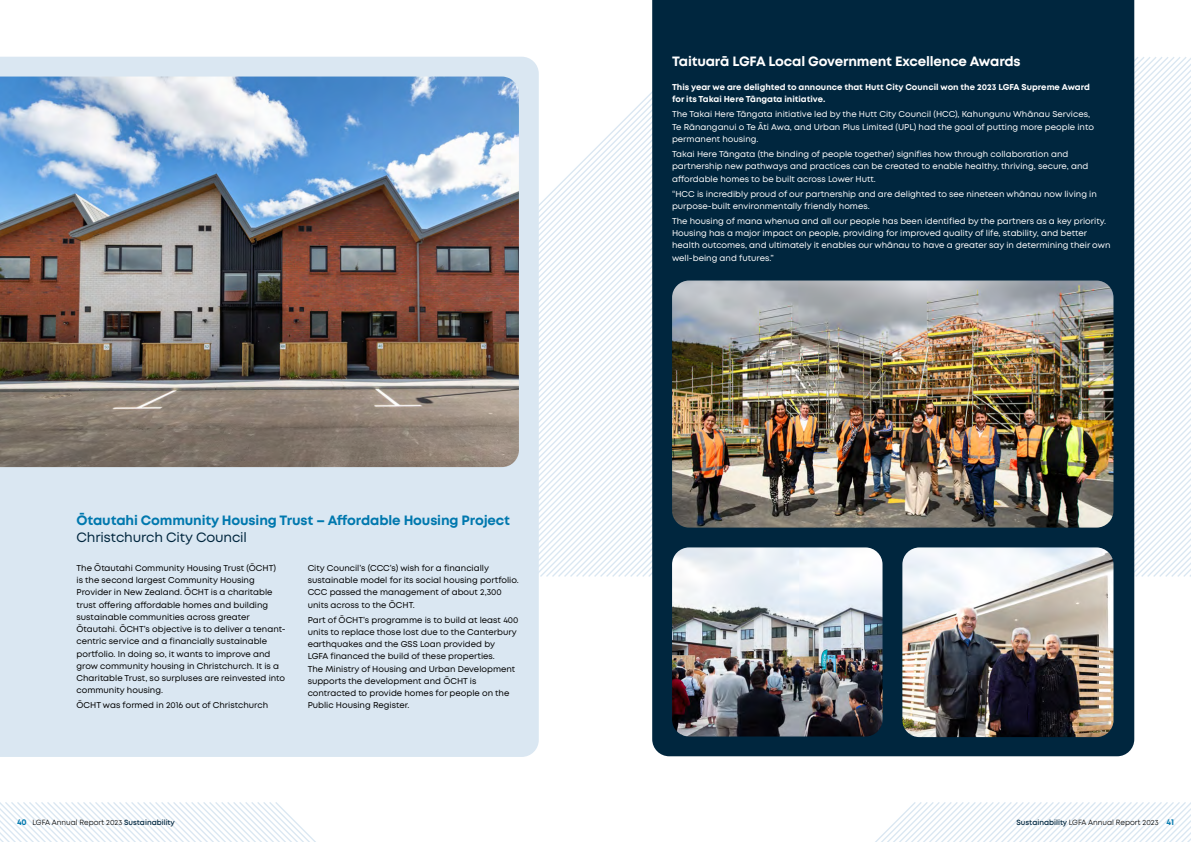
<style>
.page{position:relative;width:1191px;height:842px;background:#fff}
.page>*{position:absolute;margin:0;border:0;box-sizing:border-box;transform-origin:0 0}
.Sub-head_bigger{font:700 13.5px "Mont";letter-spacing:-.01em;color:#0078ae}
.Sub-head{font:700 13.5px "Mont";letter-spacing:-.01em;color:#fff}
.Sub-head_bigger-2{font:13.5px "Mont";letter-spacing:-.01em;color:#00263e}
.Body{font:8.5px/12.2px "Mont";color:#000}
.Body-2{font:8.5px/12.2px "Mont";color:#fff}
.Body-3{font:700 8.5px/12.2px "Mont";color:#fff}
.Body-4{font:700 8.5px "Mont";color:#0078ae}
.Body-5{font:7.5px "Mont";color:#000}
.s1{font-weight:600;color:#00263e}
</style>
<div class="page">
<svg style="left:875px;top:803px;width:316px;height:39px"></svg>
<svg style="left:0;top:803px;width:316px;height:39px"></svg>
<svg style="left:166px;top:56px;width:486px;height:521px"></svg>
<div style="left:652px;top:0;width:482px;height:756px;background:#00263e"></div>
<div style="left:0;top:57px;width:539px;height:700px;background:#dae7f2"></div>
<img style="left:672px;top:281px;width:441px;height:247px">
<img style="left:672px;top:547px;width:210px;height:189px">
<img style="left:902px;top:547px;width:211px;height:190px">
<img style="left:0;top:77px;width:519px;height:390px">
<p class="Sub-head_bigger" style="left:77px;top:511px;width:435px">Ōtautahi Community Housing Trust – Affordable Housing Project</p>
<p class="Sub-head_bigger-2" style="left:77px;top:529px;width:172px">Christchurch City Council</p>
<p class="Body" style="left:77px;top:562px;width:211px">The Ōtautahi Community Housing Trust (ŌCHT)<br>is the second largest Community Housing Provider in New Zealand. ŌCHT is a charitable trust offering affordable homes and building sustainable communities across greater Ōtautahi. ŌCHT’s objective is to deliver a tenant&shy;centric service and a financially sustainable portfolio. In doing so, it wants to improve and grow community housing in Christchurch. It is a Charitable Trust, so surpluses are reinvested into community housing.</p>
<p class="Body" style="left:77px;top:699px;width:193px">ŌCHT was formed in 2016 out of Christchurch</p>
<p class="Body" style="left:308px;top:562px;width:213px">City Council’s (CCC’s) wish for a financially sustainable model for its social housing portfolio.<br>CCC passed the management of about 2,300 units across to the ŌCHT.</p>
<p class="Body" style="left:308px;top:614px;width:212px">Part of ŌCHT’s programme is to build at least 400 units to replace those lost due to the Canterbury earthquakes and the GSS Loan provided by<br>LGFA financed the build of these properties.<br>The Ministry of Housing and Urban Development supports the development and ŌCHT is contracted to provide homes for people on the Public Housing Register.</p>
<p class="Sub-head" style="left:672px;top:53px;width:350px">Taituarā LGFA Local Government Excellence Awards</p>
<p class="Body-3" style="left:672px;top:81px;width:419px">This year we are delighted to announce that Hutt City Council won the 2023 LGFA Supreme Award for its Takai Here Tāngata initiative.</p>
<p class="Body-2" style="left:672px;top:108px;width:423px">The Takai Here Tāngata initiative led by the Hutt City Council (HCC), Kahungunu Whānau Services,<br>Te Rānanganui o Te Āti Awa, and Urban Plus Limited (UPL) had the goal of putting more people into permanent housing.</p>
<p class="Body-2" style="left:672px;top:148px;width:418px">Takai Here Tāngata (the binding of people together) signifies how through collaboration and partnership new pathways and practices can be created to enable healthy, thriving, secure, and affordable homes to be built across Lower Hutt.</p>
<p class="Body-2" style="left:672px;top:188px;width:426px">“HCC is incredibly proud of our partnership and are delighted to see nineteen whānau now living in purpose-built environmentally friendly homes.</p>
<p class="Body-2" style="left:672px;top:215px;width:440px">The housing of mana whenua and all our people has been identified by the partners as a key priority.<br>Housing has a major impact on people, providing for improved quality of life, stability, and better health outcomes, and ultimately it enables our whānau to have a greater say in determining their own well-being and futures.”</p>
<p class="Body-4" style="left:17px;top:816px;width:11px">40</p>
<p class="Body-5" style="left:33px;top:818px;width:144px">LGFA Annual Report 2023 <span class="s1">Sustainability</span></p>
<p class="Body-5" style="left:1016px;top:818px;width:143px"><span class="s1">Sustainability</span> LGFA Annual Report 2023</p>
<p class="Body-4" style="left:1166px;top:816px;width:9px">41</p>
</div>
